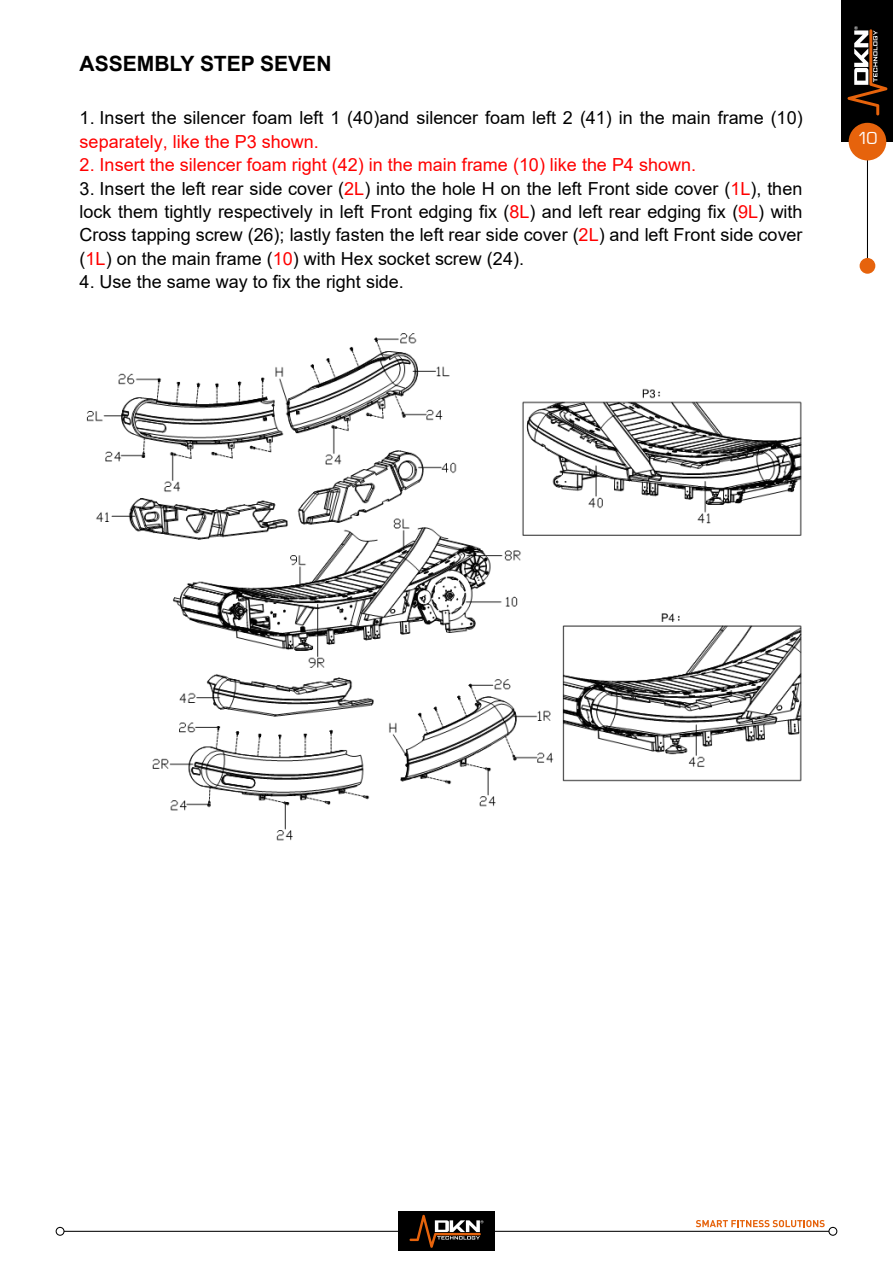
<style>
.page{position:relative;width:893px;height:1263px;background:#fff}
.page>*{position:absolute;margin:0;border:0;box-sizing:border-box;transform-origin:0 0}
.t1{font:700 21px "Arial";color:#000}
.t2{font:18px/23.4px "Arial";color:#000;text-align:justify}
.t3{font:18px "Arial";color:#f00}
.t4{font:18px "Eurostar";color:#fff}
.s1{color:#f00}
</style>
<div class="page">
<hr style="left:60px;top:1231px;width:773px;height:1px;background:#000">
<svg style="left:56px;top:1227px;width:9px;height:9px"></svg>
<div style="left:398px;top:1212px;width:97px;height:39px;background:#000"></div>
<svg style="left:409px;top:1215px;width:74px;height:33px"></svg>
<svg style="left:696px;top:1220px;width:141px;height:16px"></svg>
<div style="left:842px;top:0;width:51px;height:142px;background:#000"></div>
<svg style="left:847px;top:26px;width:40px;height:90px"></svg>
<hr style="left:867px;top:145px;width:1px;height:127px;background:#000">
<div style="left:849px;top:123px;width:37px;height:37px;background:#e6630c;border-radius:50%"></div>
<div style="left:860px;top:258px;width:15px;height:16px;background:#e6630c;border-radius:50%"></div>
<img style="left:86px;top:333px;width:716px;height:508px">
<p class="t1" style="left:80px;top:49px;width:253px">ASSEMBLY STEP SEVEN</p>
<p class="t2" style="left:80px;top:106px;width:725px">1. Insert the silencer foam left 1 (40)and silencer foam left 2 (41) in the main frame (10)</p>
<p class="t3" style="left:80px;top:129px;width:241px">separately, like the P3 shown.</p>
<p class="t3" style="left:80px;top:153px;width:618px">2. Insert the silencer foam right (42) in the main frame (10) like the P4 shown.</p>
<p class="t2" style="left:80px;top:177px;width:724px">3. Insert the left rear side cover (<span class="s1">2L</span>) into the hole H on the left Front side cover (<span class="s1">1L</span>), then lock them tightly respectively in left Front edging fix (<span class="s1">8L</span>) and left rear edging fix (<span class="s1">9L</span>) with Cross tapping screw (26); lastly fasten the left rear side cover (<span class="s1">2L</span>) and left Front side cover (<span class="s1">1L</span>) on the main frame (<span class="s1">10</span>) with Hex socket screw (24).</p>
<p class="t2" style="left:80px;top:270px;width:326px">4. Use the same way to fix the right side.</p>
<p class="t4" style="left:857px;top:127px;width:22px">10</p>
</div>
